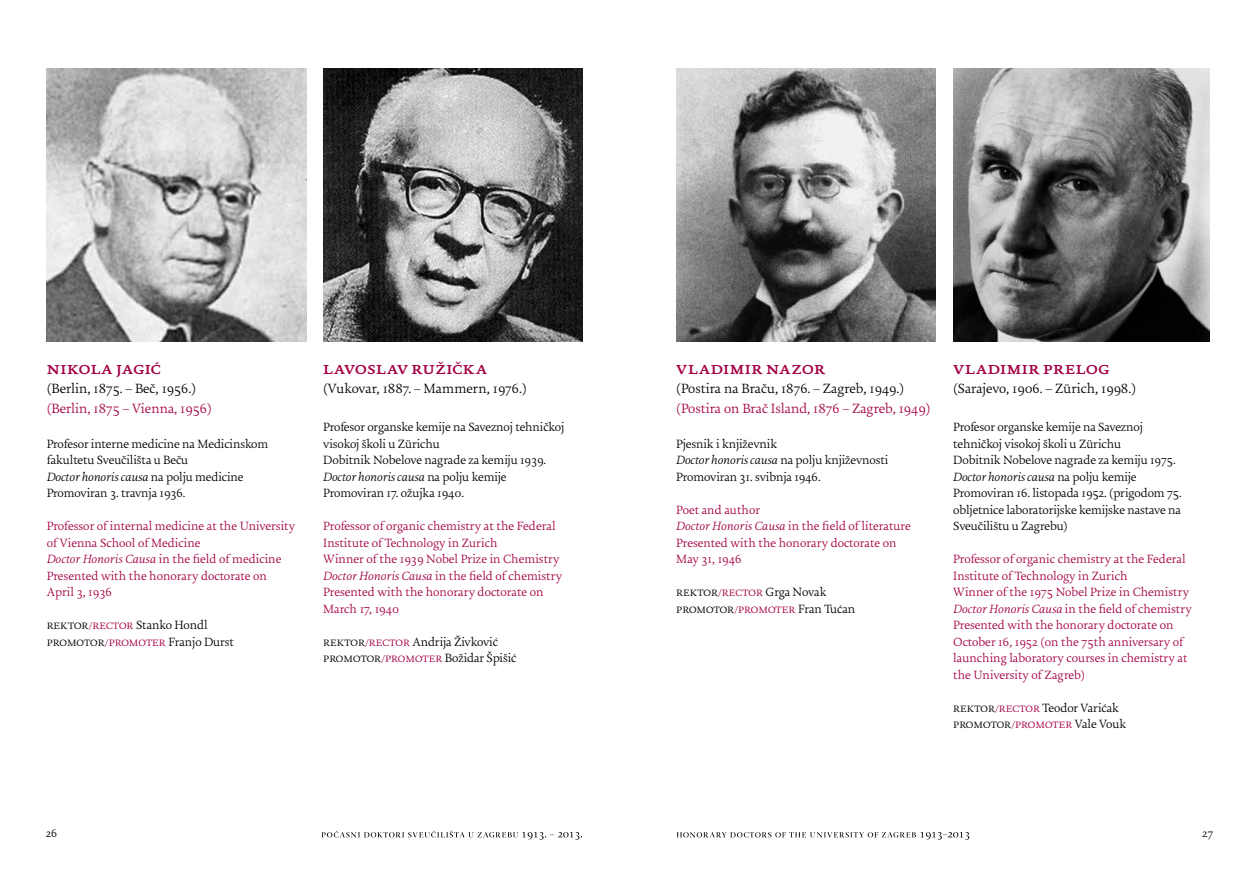
<style>
.page{position:relative;width:1259px;height:893px;background:#fff}
.page>*{position:absolute;margin:0;border:0;box-sizing:border-box;transform-origin:0 0}
.t1{font:700 18px "Uni Zg";letter-spacing:.02em;color:#a30046}
.t2{font:700 18px "Uni Zg";color:#a30046}
.t3{font:300 14.25px "Uni Zg";color:#000}
.t4{font:300 14.25px "Uni Zg";color:#a30046}
.t5{font:300 12.75px/16.5px "Uni Zg";letter-spacing:-.01em;color:#000}
.t6{font:300 12.75px/16.5px "Uni Zg";color:#a30046}
.t7{font:300 12px "Uni Zg";color:#000}
.s1{font-style:italic}
.s2{color:#a30046}
</style>
<div class="page">
<svg style="left:321px;top:831px;width:261px;height:9px"></svg>
<svg style="left:676px;top:832px;width:293px;height:8px"></svg>
<img style="left:47px;top:68px;width:259px;height:273px">
<img style="left:676px;top:68px;width:259px;height:273px">
<img style="left:323px;top:68px;width:260px;height:273px">
<img style="left:953px;top:68px;width:257px;height:273px">
<h1 class="t2" style="left:47px;top:358px;width:116px">nikola jagić</h1>
<p class="t3" style="left:47px;top:381px;width:151px">(Berlin, 1875. – Beč, 1956.)</p>
<p class="t4" style="left:47px;top:400px;width:167px">(Berlin, 1875 – Vienna, 1956)</p>
<p class="t5" style="left:47px;top:436px;width:223px">Profesor interne medicine na Medicinskom fakultetu Sveučilišta u Beču<br><span class="s1">Doctor honoris causa</span> na polju medicine Promoviran 3. travnja 1936.</p>
<p class="t6" style="left:47px;top:519px;width:250px">Professor of internal medicine at the University of Vienna School of Medicine<br><span class="s1">Doctor Honoris Causa</span> in the field of medicine Presented with the honorary doctorate on April 3, 1936</p>
<p class="t5" style="left:47px;top:617px;width:188px">rektor<span class="s2">/rector</span> Stanko Hondl promotor<span class="s2">/promoter</span> Franjo Durst</p>
<h1 class="t1" style="left:323px;top:358px;width:165px">lavoslav ružička</h1>
<p class="t3" style="left:323px;top:381px;width:205px">(Vukovar, 1887. – Mammern, 1976.)</p>
<p class="t5" style="left:323px;top:420px;width:243px">Profesor organske kemije na Saveznoj tehničkoj visokoj školi u Zürichu<br>Dobitnik Nobelove nagrade za kemiju 1939.<br><span class="s1">Doctor honoris causa</span> na polju kemije Promoviran 17. ožujka 1940.</p>
<p class="t6" style="left:323px;top:519px;width:240px">Professor of organic chemistry at the Federal Institute of Technology in Zurich<br>Winner of the 1939 Nobel Prize in Chemistry <span class="s1">Doctor Honoris Causa</span> in the field of chemistry Presented with the honorary doctorate on March 17, 1940</p>
<p class="t5" style="left:323px;top:634px;width:195px">rektor<span class="s2">/rector</span> Andrija Živković promotor<span class="s2">/promoter</span> Božidar Špišić</p>
<h1 class="t1" style="left:676px;top:358px;width:150px">vladimir nazor</h1>
<p class="t3" style="left:676px;top:381px;width:229px">(Postira na Braču, 1876. – Zagreb, 1949.)</p>
<p class="t4" style="left:676px;top:400px;width:256px">(Postira on Brač Island, 1876 – Zagreb, 1949)</p>
<p class="t5" style="left:676px;top:436px;width:214px">Pjesnik i književnik<br><span class="s1">Doctor honoris causa</span> na polju književnosti<br>Promoviran 31. svibnja 1946.</p>
<p class="t6" style="left:676px;top:502px;width:236px">Poet and author<br><span class="s1">Doctor Honoris Causa</span> in the field of literature<br>Presented with the honorary doctorate on<br>May 31, 1946</p>
<p class="t5" style="left:676px;top:584px;width:180px">rektor<span class="s2">/rector</span> Grga Novak promotor<span class="s2">/promoter</span> Fran Tućan</p>
<h1 class="t1" style="left:953px;top:358px;width:158px">vladimir prelog</h1>
<p class="t3" style="left:953px;top:381px;width:184px">(Sarajevo, 1906. – Zürich, 1998.)</p>
<p class="t5" style="left:953px;top:420px;width:230px">Profesor organske kemije na Saveznoj tehničkoj visokoj školi u Zürichu<br>Dobitnik Nobelove nagrade za kemiju 1975.<br><span class="s1">Doctor honoris causa</span> na polju kemije Promoviran 16. listopada 1952. (prigodom 75. obljetnice laboratorijske kemijske nastave na Sveučilištu u Zagrebu)</p>
<p class="t6" style="left:953px;top:551px;width:240px">Professor of organic chemistry at the Federal Institute of Technology in Zurich<br>Winner of the 1975 Nobel Prize in Chemistry <span class="s1">Doctor Honoris Causa</span> in the field of chemistry Presented with the honorary doctorate on October 16, 1952 (on the 75th anniversary of launching laboratory courses in chemistry at the University of Zagreb)</p>
<p class="t5" style="left:953px;top:700px;width:174px">rektor<span class="s2">/rector</span> Teodor Varićak promotor<span class="s2">/promoter</span> Vale Vouk</p>
<p class="t7" style="left:46px;top:827px;width:13px">26</p>
<p class="t7" style="left:1202px;top:827px;width:12px">27</p>
</div>
